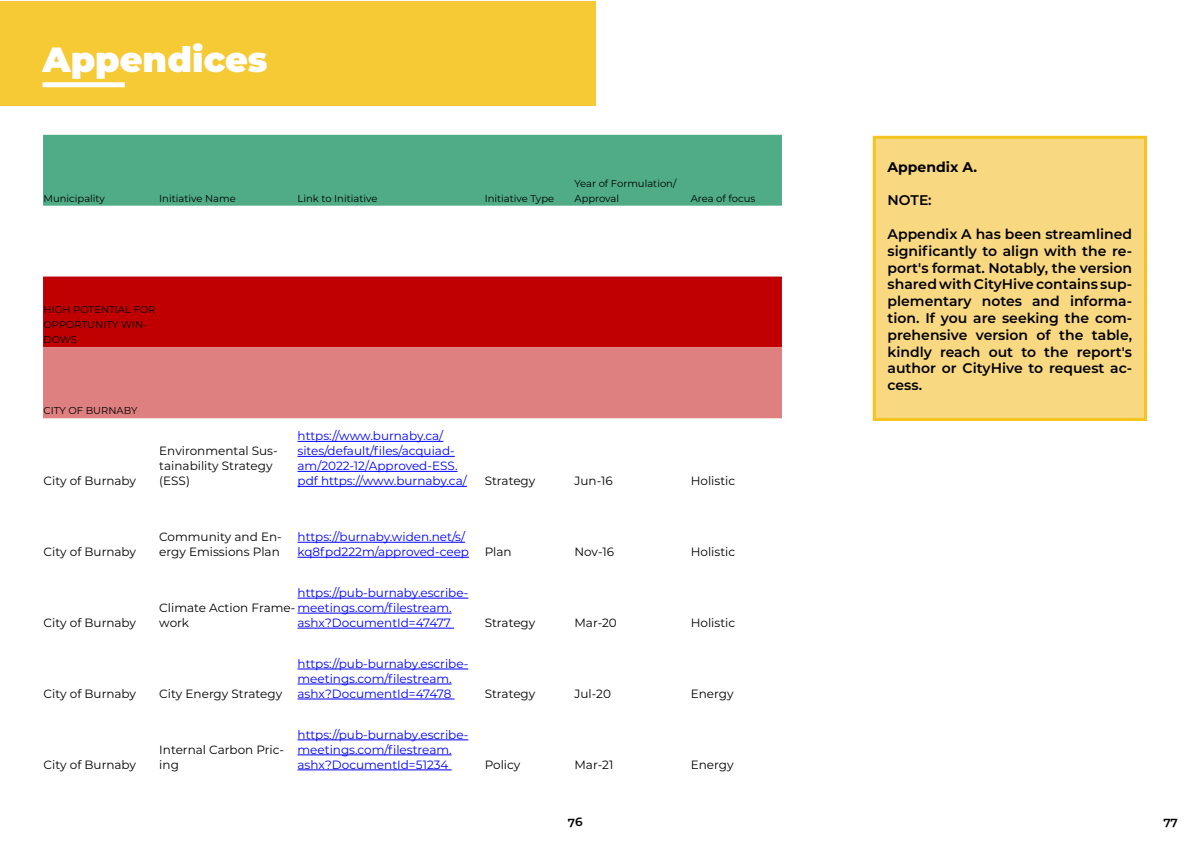
<style>
.page{position:relative;width:1191px;height:842px;background:#fff}
.page>*{position:absolute;margin:0;border:0;box-sizing:border-box;transform-origin:0 0}
.t1{font:900 35px "Montserrat";color:#fff}
.t2{font:600 14px/16.8px "Montserrat";color:#000;text-align:justify}
.t3{font:700 14px "Montserrat";color:#000}
.t4{font:12px/15px "Montserrat";color:#00f}
.t5{font:12px/15px "Montserrat";color:#000}
.t6{font:600 12px "Montserrat";color:#000}
.t7{font:10px/15px "Montserrat";color:#000}
.s1{color:#000}
</style>
<div class="page">
<div style="left:43px;top:135px;width:739px;height:71px;background:#50ac87"></div>
<div style="left:43px;top:277px;width:739px;height:70px;background:#c00000"></div>
<div style="left:43px;top:347px;width:739px;height:71px;background:#df8080"></div>
<hr style="left:297px;top:441px;width:146px;height:1px;background:#00f">
<hr style="left:297px;top:456px;width:158px;height:1px;background:#00f">
<hr style="left:297px;top:471px;width:160px;height:1px;background:#00f">
<hr style="left:297px;top:486px;width:170px;height:1px;background:#00f">
<hr style="left:297px;top:542px;width:168px;height:1px;background:#00f">
<hr style="left:297px;top:557px;width:172px;height:1px;background:#00f">
<hr style="left:297px;top:598px;width:171px;height:1px;background:#00f">
<hr style="left:297px;top:613px;width:155px;height:1px;background:#00f">
<hr style="left:297px;top:628px;width:157px;height:1px;background:#00f">
<hr style="left:297px;top:669px;width:171px;height:1px;background:#00f">
<hr style="left:297px;top:684px;width:155px;height:1px;background:#00f">
<hr style="left:297px;top:699px;width:157px;height:1px;background:#00f">
<hr style="left:297px;top:739px;width:171px;height:1px;background:#00f">
<hr style="left:297px;top:754px;width:155px;height:1px;background:#00f">
<hr style="left:297px;top:769px;width:155px;height:1px;background:#00f">
<div style="left:0;top:1px;width:595px;height:105px;background:#f6ca35"></div>
<div style="left:43px;top:82px;width:82px;height:5px;background:#fff"></div>
<div style="left:872px;top:136px;width:275px;height:285px;background:#f9d882;border:3px solid #f5c41f"></div>
<h1 class="t1" style="left:43px;top:33px;width:227px">Appendices</h1>
<p class="t7" style="left:44px;top:190px;width:63px">Municipality</p>
<p class="t7" style="left:159px;top:190px;width:78px">Initiative Name</p>
<p class="t7" style="left:297px;top:190px;width:81px">Link to Initiative</p>
<p class="t7" style="left:485px;top:190px;width:71px">Initiative Type</p>
<p class="t7" style="left:574px;top:175px;width:103px">Year of Formulation/<br>Approval</p>
<p class="t7" style="left:691px;top:190px;width:66px">Area of focus</p>
<p class="t7" style="left:44px;top:302px;width:113px">HIGH POTENTIAL FOR<br>OPPORTUNITY WIN-<br>DOWS</p>
<p class="t7" style="left:44px;top:403px;width:95px">CITY OF BURNABY</p>
<p class="t5" style="left:44px;top:473px;width:94px">City of Burnaby</p>
<p class="t5" style="left:44px;top:544px;width:94px">City of Burnaby</p>
<p class="t5" style="left:44px;top:615px;width:94px">City of Burnaby</p>
<p class="t5" style="left:159px;top:443px;width:120px">Environmental Sus&shy;tainability Strategy (ESS)</p>
<p class="t4" style="left:297px;top:428px;width:171px">https://www.burnaby.ca/ sites/default/files/acquiad&shy;am/2022-12/Approved-ESS. pdf https://www.burnaby.ca/</p>
<p class="t5" style="left:485px;top:473px;width:52px">Strategy</p>
<p class="t5" style="left:574px;top:473px;width:40px">Jun-16</p>
<p class="t5" style="left:691px;top:473px;width:46px">Holistic</p>
<p class="t5" style="left:159px;top:529px;width:124px">Community and En&shy;ergy Emissions Plan</p>
<p class="t4" style="left:297px;top:529px;width:173px">https://burnaby.widen.net/s/ kq8fpd222m/approved-ceep</p>
<p class="t5" style="left:485px;top:544px;width:29px">Plan</p>
<p class="t5" style="left:574px;top:544px;width:41px">Nov-16</p>
<p class="t5" style="left:691px;top:544px;width:46px">Holistic</p>
<p class="t4" style="left:297px;top:585px;width:172px">https://pub-burnaby.escribe-</p>
<p class="t4" style="left:297px;top:615px;width:155px">ashx?DocumentId=47477</p>
<p class="t5" style="left:485px;top:615px;width:52px">Strategy</p>
<p class="t5" style="left:574px;top:615px;width:44px">Mar-20</p>
<p class="t5" style="left:691px;top:615px;width:46px">Holistic</p>
<p class="t4" style="left:159px;top:600px;width:294px"><span class="s1">Climate Action Frame-</span> meetings.com/filestream. <span class="s1">work</span></p>
<p class="t5" style="left:44px;top:686px;width:94px">City of Burnaby</p>
<p class="t5" style="left:159px;top:686px;width:124px">City Energy Strategy</p>
<p class="t5" style="left:44px;top:756px;width:94px">City of Burnaby</p>
<p class="t5" style="left:159px;top:741px;width:126px">Internal Carbon Pric&shy;ing</p>
<p class="t4" style="left:297px;top:656px;width:172px">https://pub-burnaby.escribe&shy;meetings.com/filestream. ashx?DocumentId=47478</p>
<p class="t4" style="left:297px;top:726px;width:172px">https://pub-burnaby.escribe&shy;meetings.com/filestream. ashx?DocumentId=51234</p>
<p class="t5" style="left:485px;top:686px;width:52px">Strategy</p>
<p class="t5" style="left:574px;top:686px;width:38px">Jul-20</p>
<p class="t5" style="left:691px;top:686px;width:44px">Energy</p>
<p class="t5" style="left:485px;top:756px;width:37px">Policy</p>
<p class="t5" style="left:574px;top:756px;width:40px">Mar-21</p>
<p class="t5" style="left:691px;top:756px;width:44px">Energy</p>
<p class="t3" style="left:887px;top:157px;width:91px">Appendix A.</p>
<p class="t2" style="left:887px;top:191px;width:46px">NOTE:</p>
<p class="t2" style="left:887px;top:225px;width:246px">Appendix A has been streamlined significantly to align with the re&shy;port's format. Notably, the version shared with CityHive contains sup&shy;plementary notes and informa&shy;tion. If you are seeking the com&shy;prehensive version of the table, kindly reach out to the report's author or CityHive to request ac&shy;cess.</p>
<p class="t6" style="left:568px;top:813px;width:16px">76</p>
<p class="t6" style="left:1163px;top:813px;width:16px">77</p>
</div>
